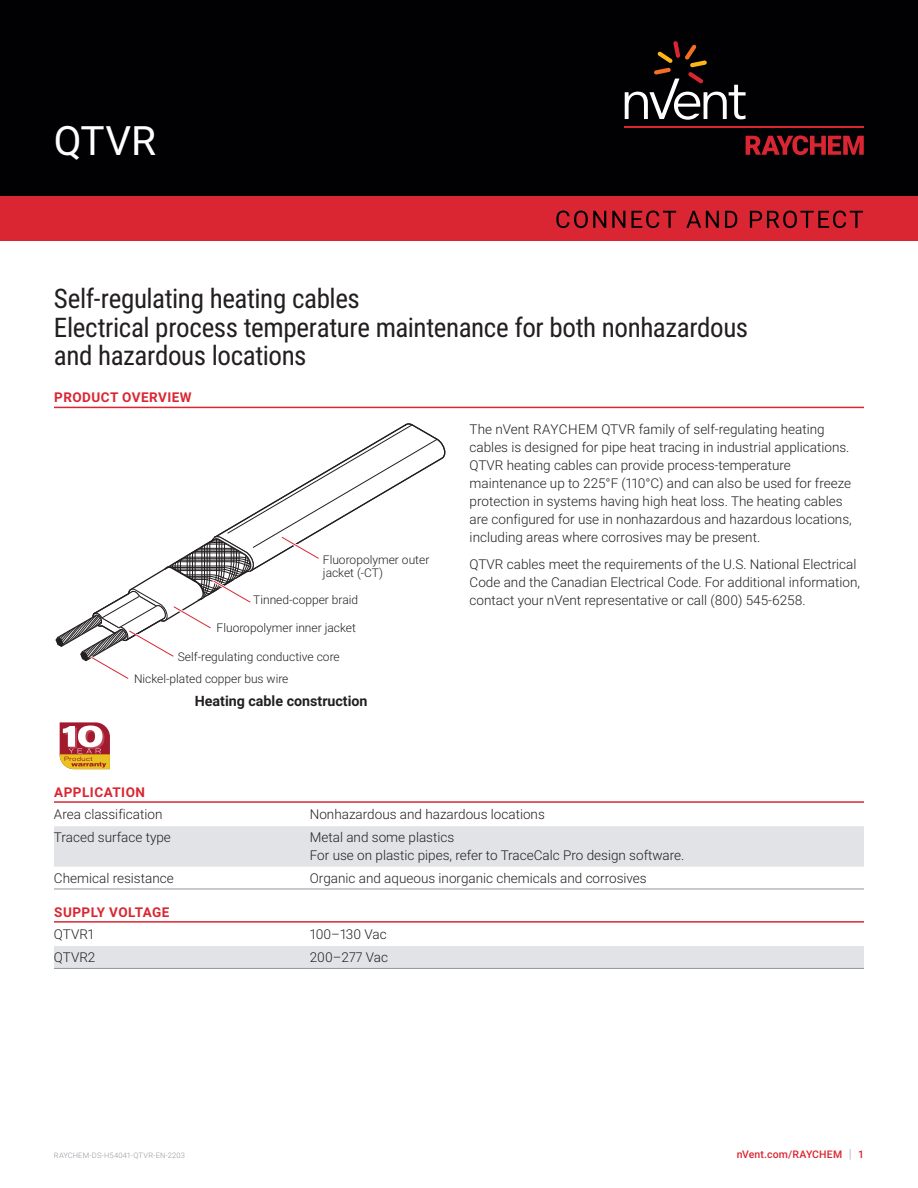
<style>
.page{position:relative;width:918px;height:1188px;background:#fff}
.page>*{position:absolute;margin:0;border:0;box-sizing:border-box;transform-origin:0 0}
.t1{font:40.5px "Roboto";color:#fff}
.t2{font:27px/28.5px "Roboto Condensed";letter-spacing:-.015em;color:#231f20}
.t3{font:700 14.25px "Roboto";color:#231f20}
.t4{font:300 13.5px/18px "Roboto";color:#231f20}
.t5{font:700 13.5px "Roboto";letter-spacing:.035em;color:#da2632}
.t6{font:300 12px/13.5px "Roboto";color:#231f20}
.t7{font:500 10.5px "Roboto";letter-spacing:.015em;color:#da2632}
.t8{font:300 7.5px "Roboto";letter-spacing:.02em;color:#90969e}
.s1{font-weight:300;font-size:12.6px;color:#90969e}
</style>
<div class="page">
<div style="left:0;top:0;width:918px;height:196px;background:#010104"></div>
<div style="left:0;top:196px;width:918px;height:45px;background:#da2632"></div>
<svg style="left:556px;top:211px;width:307px;height:17px"></svg>
<svg style="left:746px;top:135px;width:118px;height:20px"></svg>
<hr style="left:625px;top:127px;width:239px;height:1px;background:#da2632">
<svg style="left:625px;top:41px;width:121px;height:79px"></svg>
<svg style="left:56px;top:423px;width:390px;height:256px"></svg>
<hr style="left:54px;top:407px;width:810px;height:1px;background:#da2632">
<hr style="left:54px;top:801px;width:810px;height:2px;background:#da2632">
<hr style="left:54px;top:921px;width:810px;height:2px;background:#da2632">
<div style="left:54px;top:826px;width:810px;height:41px;background:#e1e3e6"></div>
<hr style="left:54px;top:889px;width:256px;height:1px;background:#90969e">
<hr style="left:310px;top:889px;width:554px;height:1px;background:#90969e">
<div style="left:54px;top:946px;width:810px;height:22px;background:#e1e3e6"></div>
<hr style="left:54px;top:968px;width:256px;height:1px;background:#90969e">
<hr style="left:310px;top:968px;width:554px;height:1px;background:#90969e">
<svg style="left:60px;top:722px;width:50px;height:47px"></svg>
<h1 class="t1" style="left:54px;top:124px;width:104px">QTVR</h1>
<h2 class="t2" style="left:54px;top:287px;width:696px">Self-regulating heating cables<br>Electrical process temperature maintenance for both nonhazardous and hazardous locations</h2>
<p class="t5" style="left:54px;top:392px;width:139px">PRODUCT OVERVIEW</p>
<p class="t6" style="left:323px;top:553px;width:108px">Fluoropolymer outer jacket (-CT)</p>
<p class="t6" style="left:253px;top:594px;width:107px">Tinned-copper braid</p>
<p class="t6" style="left:217px;top:622px;width:141px">Fluoropolymer inner jacket</p>
<p class="t6" style="left:134px;top:647px;width:207px;line-height:21.8px;text-indent:44px">Self-regulating conductive core<br>Nickel-plated copper bus wire</p>
<p class="t3" style="left:195px;top:695px;width:174px">Heating cable construction</p>
<p class="t4" style="left:470px;top:421px;width:384px">The nVent RAYCHEM QTVR family of self-regulating heating cables is designed for pipe heat tracing in industrial applications.<br>QTVR heating cables can provide process-temperature maintenance up to 225°F (110°C) and can also be used for freeze protection in systems having high heat loss. The heating cables are configured for use in nonhazardous and hazardous locations, including areas where corrosives may be present.</p>
<p class="t4" style="left:470px;top:554px;width:392px">QTVR cables meet the requirements of the U.S. National Electrical<br>Code and the Canadian Electrical Code. For additional information, contact your nVent representative or call (800) 545-6258.</p>
<p class="t5" style="left:54px;top:786px;width:92px">APPLICATION</p>
<p class="t4" style="left:54px;top:806px;width:110px">Area classification</p>
<p class="t4" style="left:310px;top:806px;width:237px">Nonhazardous and hazardous locations</p>
<p class="t4" style="left:54px;top:829px;width:118px">Traced surface type</p>
<p class="t4" style="left:310px;top:829px;width:376px">Metal and some plastics<br>For use on plastic pipes, refer to TraceCalc Pro design software.</p>
<p class="t4" style="left:54px;top:870px;width:121px">Chemical resistance</p>
<p class="t4" style="left:310px;top:870px;width:338px">Organic and aqueous inorganic chemicals and corrosives</p>
<p class="t5" style="left:54px;top:906px;width:117px">SUPPLY VOLTAGE</p>
<p class="t4" style="left:54px;top:926px;width:41px">QTVR1</p>
<p class="t4" style="left:310px;top:925px;width:78px">100–130 Vac</p>
<p class="t4" style="left:54px;top:949px;width:43px">QTVR2</p>
<p class="t4" style="left:310px;top:948px;width:80px">200–277 Vac</p>
<p class="t8" style="left:54px;top:1152px;width:133px">RAYCHEM-DS-H54041-QTVR-EN-2203</p>
<p class="t7" style="left:737px;top:1148px;width:129px">nVent.com/RAYCHEM <span class="s1">|</span> 1</p>
</div>
